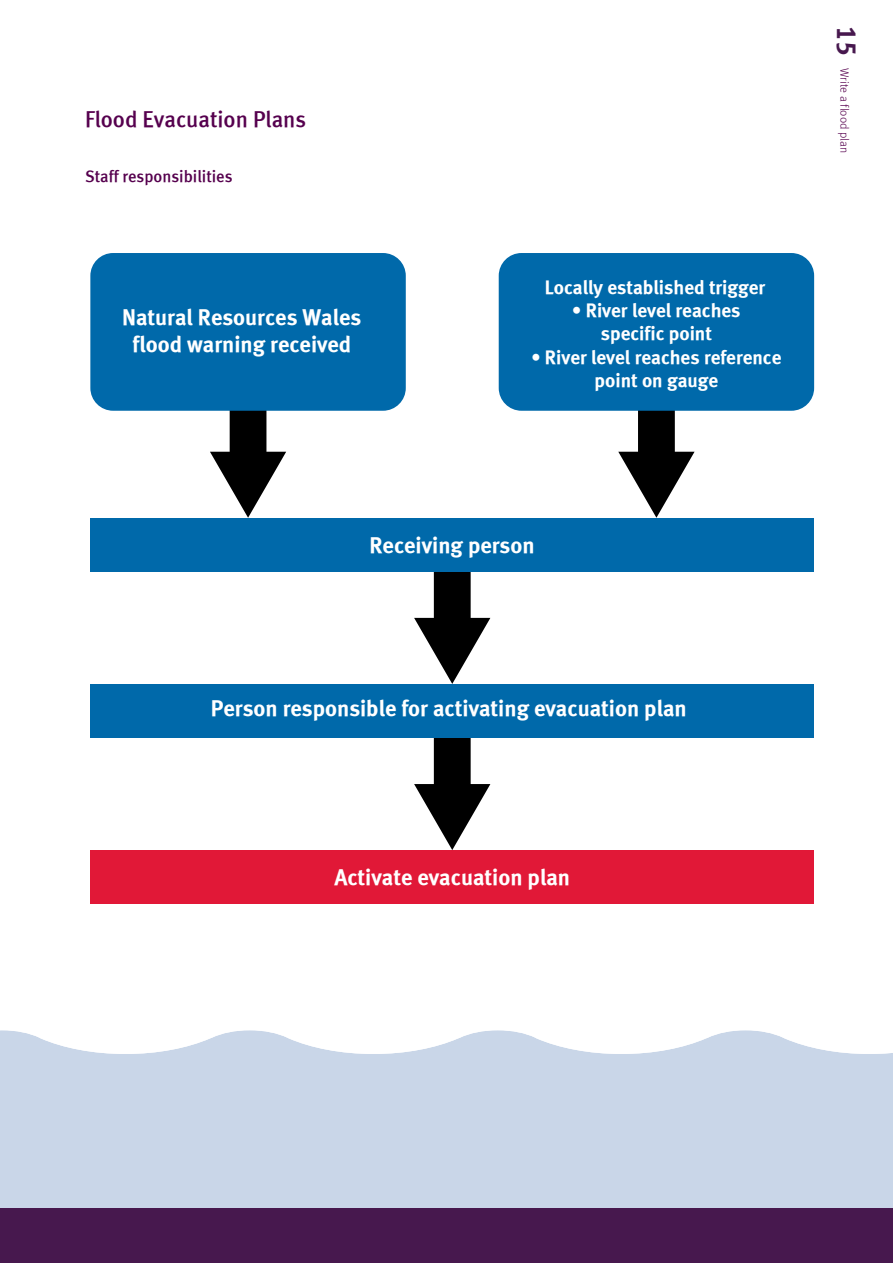
<style>
.page{position:relative;width:893px;height:1263px;background:#fff}
.page>*{position:absolute;margin:0;border:0;box-sizing:border-box;transform-origin:0 0}
.t1{font:27px "EA Meta Bold Roman";color:#47184e}
.t2{font:22.5px/27px "EA Meta Bold Roman";color:#fff;text-align:center}
.t3{font:22.5px "EA Meta Medium Roman";color:#56004e}
.t4{font:19.2px/23.1px "EA Meta Bold Roman";color:#fff;text-align:center}
.t5{font:16.5px "EA Meta Medium Roman";color:#56004e}
.t6{font:300 12px "EA Meta";color:#56004e}
</style>
<div class="page">
<svg style="left:0;top:1030px;width:893px;height:179px;fill:#c9d6e8"></svg>
<div style="left:0;top:1209px;width:893px;height:54px;background:#47184e"></div>
<div style="left:90px;top:850px;width:724px;height:53px;background:#e11837"></div>
<svg style="left:210px;top:411px;width:76px;height:107px"></svg>
<svg style="left:414px;top:571px;width:76px;height:113px"></svg>
<svg style="left:414px;top:737px;width:76px;height:113px"></svg>
<svg style="left:618px;top:411px;width:77px;height:107px"></svg>
<div style="left:90px;top:518px;width:724px;height:53px;background:#0069aa"></div>
<div style="left:90px;top:684px;width:724px;height:53px;background:#0069aa"></div>
<div style="left:90px;top:253px;width:316px;height:158px;background:#0069aa;border-radius:23px"></div>
<div style="left:499px;top:253px;width:315px;height:158px;background:#0069aa;border-radius:23px"></div>
<p class="t3" style="left:85px;top:106px;width:223px">Flood Evacuation Plans</p>
<p class="t5" style="left:85px;top:167px;width:149px">Staff responsibilities</p>
<p class="t2" style="left:122px;top:303px;width:241px">Natural Resources Wales flood warning received</p>
<p class="t4" style="left:545px;top:276px;width:222px">Locally established trigger</p>
<p class="t4" style="left:572px;top:299px;width:170px">• River level reaches specific point</p>
<p class="t4" style="left:531px;top:345px;width:252px">• River level reaches reference point on gauge</p>
<p class="t1" style="left:863px;top:26px;width:32px;rotate:90deg">15</p>
<p class="t6" style="left:851px;top:68px;width:87px;rotate:90deg">Write a flood plan</p>
<p class="t2" style="left:370px;top:531px;width:167px">Receiving person</p>
<p class="t2" style="left:211px;top:695px;width:477px">Person responsible for activating evacuation plan</p>
<p class="t2" style="left:334px;top:864px;width:237px">Activate evacuation plan</p>
</div>
